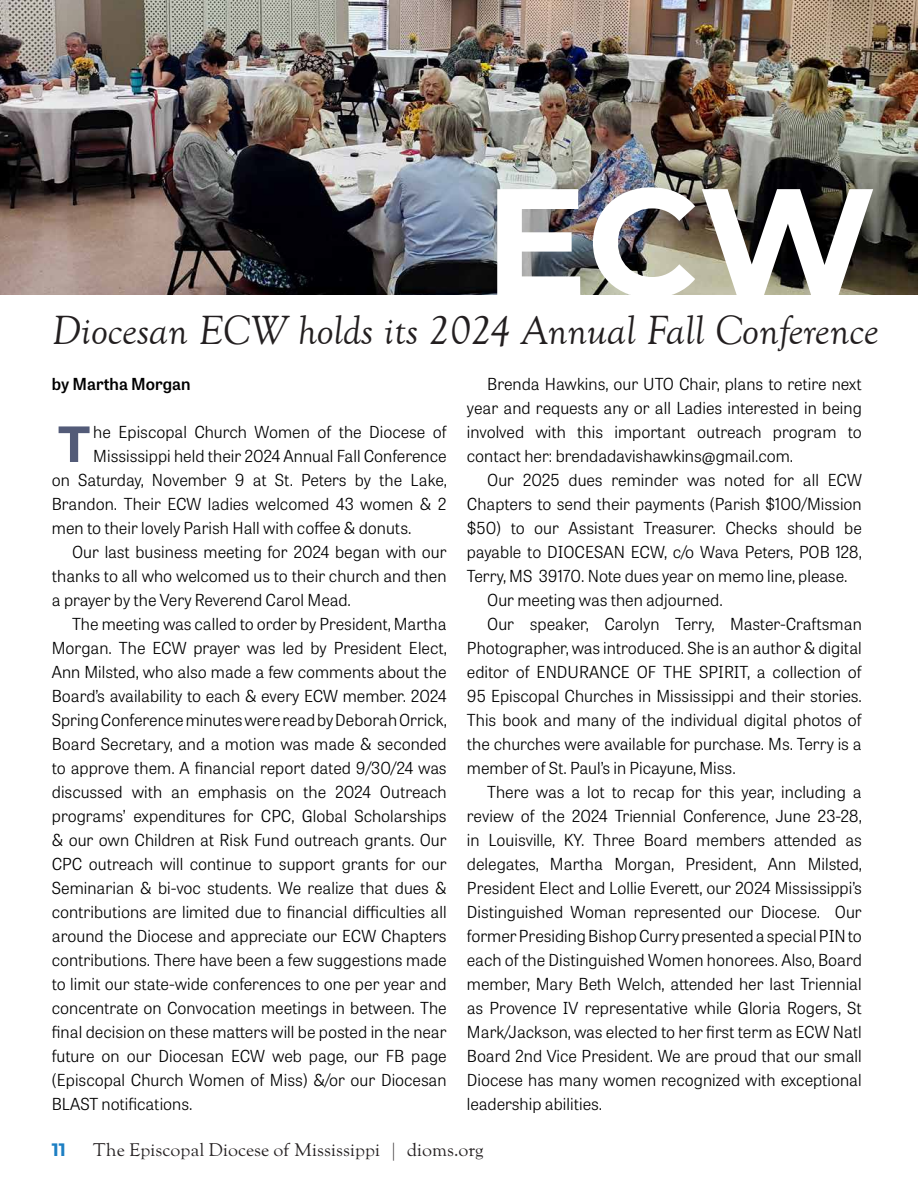
<style>
.page{position:relative;width:918px;height:1188px;background:#fff}
.page>*{position:absolute;margin:0;border:0;box-sizing:border-box;transform-origin:0 0}
.t1{font:700 153.15px "Montserrat";color:#fff}
.t2{font:700 50.85px "Montserrat";color:#535b78}
.t3{font:italic 42px "Goudy Old Style T";color:#231f20}
.t4{font:18px "LTC Goudy Oldstyle Pro";color:#231f20}
.t5{font:700 18px "Montserrat";color:#1d7fc3}
.t6{font:300 16.5px/24px "Tablet Gothic";color:#000;text-align:justify}
.t7{font:600 16.5px "Tablet Gothic";color:#000}
</style>
<div class="page">
<img style="left:0;top:0;width:918px;height:295px">
<h1 class="t1" style="left:485px;top:132px;width:394px">ECW</h1>
<h3 class="t3" style="left:52px;top:308px;width:828px">Diocesan ECW holds its 2024 Annual Fall Conference</h3>
<p class="t7" style="left:52px;top:372px;width:140px">by Martha Morgan</p>
<h2 class="t2" style="left:58px;top:407px;width:33px">T</h2>
<p class="t6" style="left:93px;top:419px;width:355px">he Episcopal Church Women of the Diocese of</p>
<p class="t6" style="left:93px;top:443px;width:355px">Mississippi held their 2024 Annual Fall Conference</p>
<p class="t6" style="left:52px;top:467px;width:396px">on Saturday, November 9 at St. Peters by the Lake,</p>
<p class="t6" style="left:52px;top:491px;width:396px">Brandon. Their ECW ladies welcomed 43 women &amp; 2</p>
<p class="t6" style="left:52px;top:515px;width:361px">men to their lovely Parish Hall with coffee &amp; donuts.</p>
<p class="t6" style="left:72px;top:539px;width:376px">Our last business meeting for 2024 began with our</p>
<p class="t6" style="left:52px;top:563px;width:396px">thanks to all who welcomed us to their church and then</p>
<p class="t6" style="left:52px;top:588px;width:301px">a prayer by the Very Reverend Carol Mead.</p>
<p class="t6" style="left:72px;top:612px;width:376px">The meeting was called to order by President, Martha</p>
<p class="t6" style="left:52px;top:636px;width:396px">Morgan. The ECW prayer was led by President Elect,</p>
<p class="t6" style="left:52px;top:660px;width:396px">Ann Milsted, who also made a few comments about the</p>
<p class="t6" style="left:52px;top:684px;width:396px">Board’s availability to each &amp; every ECW member. 2024</p>
<p class="t6" style="left:52px;top:708px;width:396px">Spring Conference minutes were read by Deborah Orrick,</p>
<p class="t6" style="left:52px;top:732px;width:396px">Board Secretary, and a motion was made &amp; seconded</p>
<p class="t6" style="left:52px;top:756px;width:396px">to approve them. A financial report dated 9/30/24 was</p>
<p class="t6" style="left:52px;top:780px;width:396px">discussed with an emphasis on the 2024 Outreach</p>
<p class="t6" style="left:52px;top:804px;width:396px">programs’ expenditures for CPC, Global Scholarships</p>
<p class="t6" style="left:52px;top:828px;width:396px">&amp; our own Children at Risk Fund outreach grants. Our</p>
<p class="t6" style="left:52px;top:852px;width:396px">CPC outreach will continue to support grants for our</p>
<p class="t6" style="left:52px;top:876px;width:396px">Seminarian &amp; bi-voc students. We realize that dues &amp;</p>
<p class="t6" style="left:52px;top:900px;width:396px">contributions are limited due to financial difficulties all</p>
<p class="t6" style="left:52px;top:924px;width:396px">around the Diocese and appreciate our ECW Chapters</p>
<p class="t6" style="left:52px;top:948px;width:396px">contributions. There have been a few suggestions made</p>
<p class="t6" style="left:52px;top:972px;width:396px">to limit our state-wide conferences to one per year and</p>
<p class="t6" style="left:52px;top:996px;width:396px">concentrate on Convocation meetings in between. The</p>
<p class="t6" style="left:52px;top:1020px;width:396px">final decision on these matters will be posted in the near</p>
<p class="t6" style="left:52px;top:1044px;width:396px">future on our Diocesan ECW web page, our FB page</p>
<p class="t6" style="left:52px;top:1068px;width:396px">(Episcopal Church Women of Miss) &amp;/or our Diocesan</p>
<p class="t6" style="left:52px;top:1092px;width:142px">BLAST notifications.</p>
<p class="t6" style="left:467px;top:372px;width:396px;text-indent:20px">Brenda Hawkins, our UTO Chair, plans to retire next year and requests any or all Ladies interested in being involved with this important outreach program to contact her: brendadavishawkins@gmail.com.</p>
<p class="t6" style="left:487px;top:468px;width:376px">Our 2025 dues reminder was noted for all ECW</p>
<p class="t6" style="left:467px;top:492px;width:396px">Chapters to send their payments (Parish $100/Mission</p>
<p class="t6" style="left:467px;top:516px;width:396px">$50) to our Assistant Treasurer. Checks should be</p>
<p class="t6" style="left:467px;top:540px;width:396px">payable to DIOCESAN ECW, c/o Wava Peters, POB 128,</p>
<p class="t6" style="left:467px;top:564px;width:382px">Terry, MS 39170. Note dues year on memo line, please.</p>
<p class="t6" style="left:487px;top:588px;width:237px">Our meeting was then adjourned.</p>
<p class="t6" style="left:487px;top:612px;width:376px">Our speaker, Carolyn Terry, Master-Craftsman</p>
<p class="t6" style="left:467px;top:636px;width:396px">Photographer, was introduced. She is an author &amp; digital</p>
<p class="t6" style="left:467px;top:660px;width:396px">editor of ENDURANCE OF THE SPIRIT, a collection of</p>
<p class="t6" style="left:467px;top:684px;width:396px">95 Episcopal Churches in Mississippi and their stories.</p>
<p class="t6" style="left:467px;top:708px;width:396px">This book and many of the individual digital photos of</p>
<p class="t6" style="left:467px;top:732px;width:396px">the churches were available for purchase. Ms. Terry is a</p>
<p class="t6" style="left:467px;top:756px;width:270px">member of St. Paul’s in Picayune, Miss.</p>
<p class="t6" style="left:487px;top:780px;width:376px">There was a lot to recap for this year, including a</p>
<p class="t6" style="left:467px;top:804px;width:396px">review of the 2024 Triennial Conference, June 23-28,</p>
<p class="t6" style="left:467px;top:828px;width:396px">in Louisville, KY. Three Board members attended as</p>
<p class="t6" style="left:467px;top:852px;width:396px">delegates, Martha Morgan, President, Ann Milsted,</p>
<p class="t6" style="left:467px;top:876px;width:396px">President Elect and Lollie Everett, our 2024 Mississippi’s</p>
<p class="t6" style="left:467px;top:900px;width:396px">Distinguished Woman represented our Diocese. Our</p>
<p class="t6" style="left:467px;top:924px;width:396px">former Presiding Bishop Curry presented a special PIN to</p>
<p class="t6" style="left:467px;top:948px;width:396px">each of the Distinguished Women honorees. Also, Board</p>
<p class="t6" style="left:467px;top:972px;width:396px">member, Mary Beth Welch, attended her last Triennial</p>
<p class="t6" style="left:467px;top:996px;width:396px">as Provence IV representative while Gloria Rogers, St</p>
<p class="t6" style="left:467px;top:1020px;width:396px">Mark/Jackson, was elected to her first term as ECW Natl</p>
<p class="t6" style="left:467px;top:1044px;width:396px">Board 2nd Vice President. We are proud that our small</p>
<p class="t6" style="left:467px;top:1068px;width:396px">Diocese has many women recognized with exceptional</p>
<p class="t6" style="left:467px;top:1092px;width:137px">leadership abilities.</p>
<p class="t5" style="left:52px;top:1137px;width:16px">11</p>
<p class="t4" style="left:93px;top:1140px;width:392px">The Episcopal Diocese of Mississippi | dioms.org</p>
</div>
